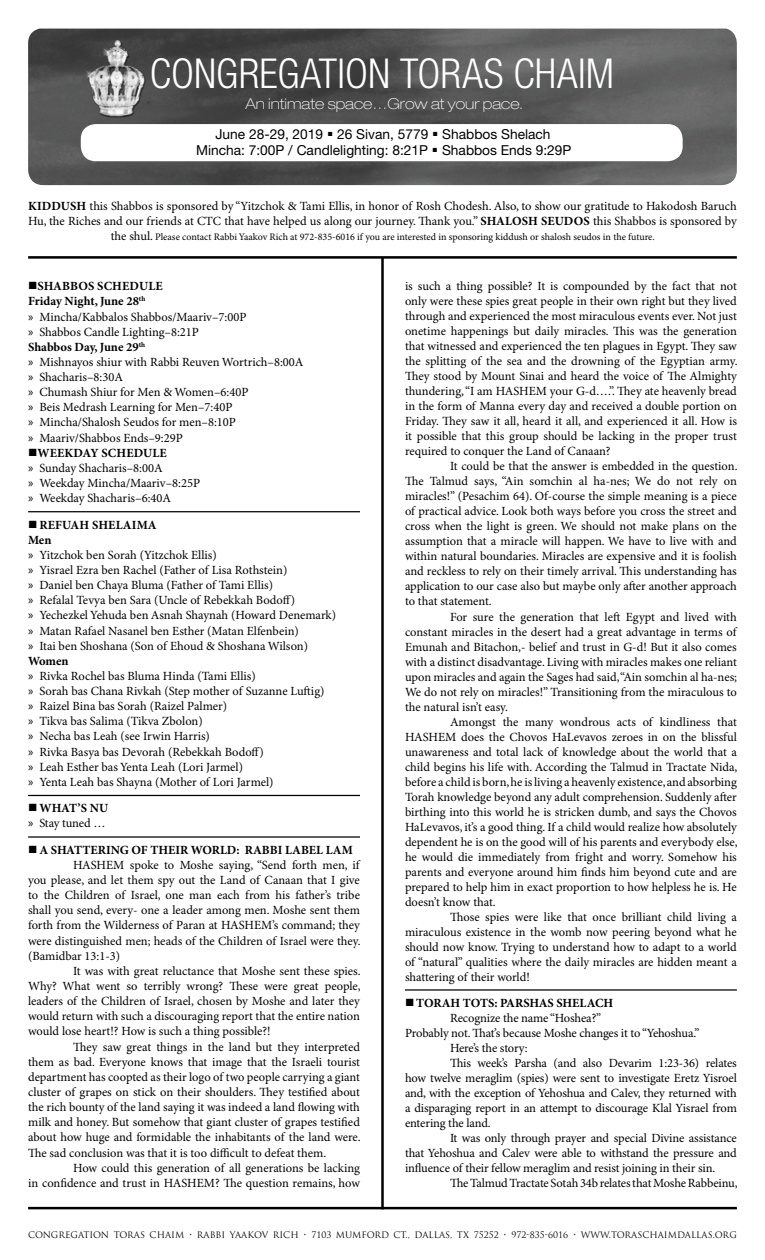
<style>
.page{position:relative;width:765px;height:1260px;background:#fff}
.page>*{position:absolute;margin:0;border:0;box-sizing:border-box;transform-origin:0 0}
.t1{font:300 condensed 41.25px "Helvetica Neue LT Std";color:#fff}
.t2{font:100 expanded 15px "Helvetica Neue LT Std";color:#fff}
.t3{font:13.75px/16.2px "Helvetica Neue LT Std";color:#000;text-align:center}
.t4{font:12.5px/15px "Minion Pro";letter-spacing:-.005em;color:#000;text-align:justify}
.t5{font:700 12.5px "Minion Pro";color:#000}
.t6{font:10px "Minion Pro";color:#000}
.t7{font:8.75px "Trajan Pro";color:#000}
.s1{font-weight:700}
.s2{font-size:12.5px}
.s3{font-family:"Myriad Pro"}
</style>
<div class="page">
<img style="left:28px;top:29px;width:709px;height:156px">
<div style="left:81px;top:124px;width:602px;height:37px;background:#fff;border-radius:15px"></div>
<hr style="left:28px;top:511px;width:332px;height:1px;background:#000">
<hr style="left:28px;top:795px;width:332px;height:1px;background:#000">
<hr style="left:28px;top:836px;width:332px;height:2px;background:#000">
<hr style="left:405px;top:989px;width:332px;height:2px;background:#000">
<hr style="left:28px;top:1207px;width:709px;height:2px;background:#000">
<hr style="left:28px;top:256px;width:709px;height:3px;background:#000">
<hr style="left:381px;top:257px;width:3px;height:952px;background:#000">
<img style="left:77px;top:31px;width:81px;height:92px">
<h1 class="t1" style="left:150px;top:49px;width:466px">CONGREGATION TORAS CHAIM</h1>
<p class="t2" style="left:245px;top:95px;width:279px">An intimate space…Grow at your pace.</p>
<p class="t3" style="left:196px;top:126px;width:377px">June 28-29, 2019 ▪ 26 Sivan, 5779 ▪ Shabbos Shelach<br>Mincha: 7:00P / Candlelighting: 8:21P ▪ Shabbos Ends 9:29P</p>
<p class="t4" style="left:28px;top:200px;width:710px"><span class="s1">KIDDUSH</span> this Shabbos is sponsored by “Yitzchok &amp; Tami Ellis, in honor of Rosh Chodesh. Also, to show our gratitude to Hakodosh Baruch<br>Hu, the Riches and our friends at CTC that have helped us along our journey. Thank you.” <span class="s1">SHALOSH SEUDOS</span> this Shabbos is sponsored by</p>
<p class="t6" style="left:111px;top:231px;width:545px"><span class="s2">the shul.</span> Please contact Rabbi Yaakov Rich at 972-835-6016 if you are interested in sponsoring kiddush or shalosh seudos in the future.</p>
<p class="t5" style="left:38px;top:279px;width:127px">SHABBOS SCHEDULE</p>
<p class="t5" style="left:28px;top:294px;width:119px">Friday Night, June 28<sup>th</sup></p>
<p class="t4" style="left:28px;top:310px;width:220px"><span class="s3">»</span> Mincha/Kabbalos Shabbos/Maariv–7:00P</p>
<p class="t4" style="left:28px;top:325px;width:172px"><span class="s3">»</span> Shabbos Candle Lighting–8:21P</p>
<p class="t5" style="left:28px;top:339px;width:119px">Shabbos Day, June 29<sup>th</sup></p>
<p class="t4" style="left:28px;top:355px;width:277px"><span class="s3">»</span> Mishnayos shiur with Rabbi Reuven Wortrich–8:00A</p>
<p class="t4" style="left:28px;top:370px;width:97px"><span class="s3">»</span> Shacharis–8:30A</p>
<p class="t4" style="left:28px;top:385px;width:222px"><span class="s3">»</span> Chumash Shiur for Men &amp; Women–6:40P</p>
<p class="t4" style="left:28px;top:400px;width:206px"><span class="s3">»</span> Beis Medrash Learning for Men–7:40P</p>
<p class="t4" style="left:28px;top:415px;width:209px"><span class="s3">»</span> Mincha/Shalosh Seudos for men–8:10P</p>
<p class="t4" style="left:28px;top:431px;width:156px"><span class="s3">»</span> Maariv/Shabbos Ends–9:29P</p>
<p class="t5" style="left:38px;top:445px;width:131px">WEEKDAY SCHEDULE</p>
<p class="t4" style="left:28px;top:461px;width:136px"><span class="s3">»</span> Sunday Shacharis–8:00A</p>
<p class="t4" style="left:28px;top:476px;width:173px"><span class="s3">»</span> Weekday Mincha/Maariv–8:25P</p>
<p class="t4" style="left:28px;top:491px;width:145px"><span class="s3">»</span> Weekday Shacharis–6:40A</p>
<p class="t4" style="left:28px;top:518px;width:309px;text-align:left;text-indent:11px"><span class="s1">REFUAH SHELAIMA<br>Men<br></span><span class="s3">»</span> Yitzchok ben Sorah (Yitzchok Ellis)<br><span class="s3">»</span> Yisrael Ezra ben Rachel (Father of Lisa Rothstein)<br><span class="s3">»</span> Daniel ben Chaya Bluma (Father of Tami Ellis)<br><span class="s3">»</span> Refalal Tevya ben Sara (Uncle of Rebekkah Bodoff)<br><span class="s3">»</span> Yechezkel Yehuda ben Asnah Shaynah (Howard Denemark) <span class="s3">»</span> Matan Rafael Nasanel ben Esther (Matan Elfenbein)<br><span class="s3">»</span> Itai ben Shoshana (Son of Ehoud &amp; Shoshana Wilson)<br><span class="s1">Women<br></span><span class="s3">»</span> Rivka Rochel bas Bluma Hinda (Tami Ellis)<br><span class="s3">»</span> Sorah bas Chana Rivkah (Step mother of Suzanne Luftig)<br><span class="s3">»</span> Raizel Bina bas Sorah (Raizel Palmer)<br><span class="s3">»</span> Tikva bas Salima (Tikva Zbolon)<br><span class="s3">»</span> Necha bas Leah (see Irwin Harris)<br><span class="s3">»</span> Rivka Basya bas Devorah (Rebekkah Bodoff)<br><span class="s3">»</span> Leah Esther bas Yenta Leah (Lori Jarmel)<br><span class="s3">»</span> Yenta Leah bas Shayna (Mother of Lori Jarmel)</p>
<p class="t4" style="left:28px;top:801px;width:82px;text-align:right"><span class="s1">WHAT’S NU<br></span><span class="s3">»</span> Stay tuned …</p>
<p class="t5" style="left:39px;top:842px;width:315px">A SHATTERING OF THEIR WORLD: RABBI LABEL LAM</p>
<p class="t4" style="left:28px;top:858px;width:334px;text-indent:45px">HASHEM spoke to Moshe saying, “Send forth men, if you please, and let them spy out the Land of Canaan that I give to the Children of Israel, one man each from his father’s tribe shall you send, every- one a leader among men. Moshe sent them forth from the Wilderness of Paran at HASHEM’s command; they were distinguished men; heads of the Children of Israel were they. (Bamidbar 13:1-3)</p>
<p class="t4" style="left:28px;top:964px;width:334px;text-indent:45px">It was with great reluctance that Moshe sent these spies.<br>Why? What went so terribly wrong? These were great people, leaders of the Children of Israel, chosen by Moshe and later they would return with such a discouraging report that the entire nation would lose heart!? How is such a thing possible?!</p>
<p class="t4" style="left:28px;top:1040px;width:334px;text-indent:45px">They saw great things in the land but they interpreted them as bad. Everyone knows that image that the Israeli tourist department has coopted as their logo of two people carrying a giant cluster of grapes on stick on their shoulders. They testified about the rich bounty of the land saying it was indeed a land flowing with milk and honey. But somehow that giant cluster of grapes testified about how huge and formidable the inhabitants of the land were.<br>The sad conclusion was that it is too difficult to defeat them.</p>
<p class="t4" style="left:28px;top:1161px;width:333px;text-align:right">How could this generation of all generations be lacking<br>in confidence and trust in HASHEM? The question remains, how</p>
<p class="t4" style="left:405px;top:279px;width:334px">is such a thing possible? It is compounded by the fact that not only were these spies great people in their own right but they lived through and experienced the most miraculous events ever. Not just onetime happenings but daily miracles. This was the generation that witnessed and experienced the ten plagues in Egypt. They saw the splitting of the sea and the drowning of the Egyptian army.<br>They stood by Mount Sinai and heard the voice of The Almighty thundering, “I am HASHEM your G-d….”. They ate heavenly bread in the form of Manna every day and received a double portion on Friday. They saw it all, heard it all, and experienced it all. How is it possible that this group should be lacking in the proper trust required to conquer the Land of Canaan?</p>
<p class="t4" style="left:405px;top:459px;width:334px;text-indent:45px">It could be that the answer is embedded in the question.<br>The Talmud says, “Ain somchin al ha-nes; We do not rely on miracles!” (Pesachim 64). Of-course the simple meaning is a piece of practical advice. Look both ways before you cross the street and cross when the light is green. We should not make plans on the assumption that a miracle will happen. We have to live with and within natural boundaries. Miracles are expensive and it is foolish and reckless to rely on their timely arrival. This understanding has application to our case also but maybe only after another approach to that statement.</p>
<p class="t4" style="left:405px;top:610px;width:334px;text-indent:45px">For sure the generation that left Egypt and lived with constant miracles in the desert had a great advantage in terms of Emunah and Bitachon,- belief and trust in G-d! But it also comes with a distinct disadvantage. Living with miracles makes one reliant upon miracles and again the Sages had said, “Ain somchin al ha-nes; We do not rely on miracles!” Transitioning from the miraculous to the natural isn’t easy.</p>
<p class="t4" style="left:405px;top:715px;width:334px;text-indent:45px">Amongst the many wondrous acts of kindliness that HASHEM does the Chovos HaLevavos zeroes in on the blissful unawareness and total lack of knowledge about the world that a child begins his life with. According the Talmud in Tractate Nida, before a child is born, he is living a heavenly existence, and absorbing Torah knowledge beyond any adult comprehension. Suddenly after birthing into this world he is stricken dumb, and says the Chovos HaLevavos, it’s a good thing. If a child would realize how absolutely dependent he is on the good will of his parents and everybody else, he would die immediately from fright and worry. Somehow his parents and everyone around him finds him beyond cute and are prepared to help him in exact proportion to how helpless he is. He doesn’t know that.</p>
<p class="t4" style="left:405px;top:910px;width:333px;text-indent:45px">Those spies were like that once brilliant child living a miraculous existence in the womb now peering beyond what he should now know. Trying to understand how to adapt to a world of “natural” qualities where the daily miracles are hidden meant a shattering of their world!</p>
<p class="t5" style="left:416px;top:996px;width:199px">TORAH TOTS: PARSHAS SHELACH</p>
<p class="t4" style="left:450px;top:1011px;width:153px">Recognize the name “Hoshea?”</p>
<p class="t4" style="left:405px;top:1026px;width:296px">Probably not. That’s because Moshe changes it to “Yehoshua.”</p>
<p class="t4" style="left:450px;top:1041px;width:79px">Here’s the story:</p>
<p class="t4" style="left:450px;top:1056px;width:288px">This week’s Parsha (and also Devarim 1:23-36) relates</p>
<p class="t4" style="left:405px;top:1071px;width:333px">how twelve meraglim (spies) were sent to investigate Eretz Yisroel</p>
<p class="t4" style="left:405px;top:1086px;width:333px">and, with the exception of Yehoshua and Calev, they returned with</p>
<p class="t4" style="left:405px;top:1101px;width:333px">a disparaging report in an attempt to discourage Klal Yisrael from</p>
<p class="t4" style="left:405px;top:1116px;width:87px">entering the land.</p>
<p class="t4" style="left:450px;top:1131px;width:288px">It was only through prayer and special Divine assistance</p>
<p class="t4" style="left:405px;top:1146px;width:333px">that Yehoshua and Calev were able to withstand the pressure and</p>
<p class="t4" style="left:405px;top:1161px;width:312px">influence of their fellow meraglim and resist joining in their sin.</p>
<p class="t4" style="left:450px;top:1176px;width:289px">The Talmud Tractate Sotah 34b relates that Moshe Rabbeinu,</p>
<p class="t7" style="left:28px;top:1229px;width:710px">CONGREGATION TORAS CHAIM • RABBI YAAKOV RICH • 7103 MUMFORD CT., DALLAS, TX 75252 • 972-835-6016 • WWW.TORASCHAIMDALLAS.ORG</p>
</div>
